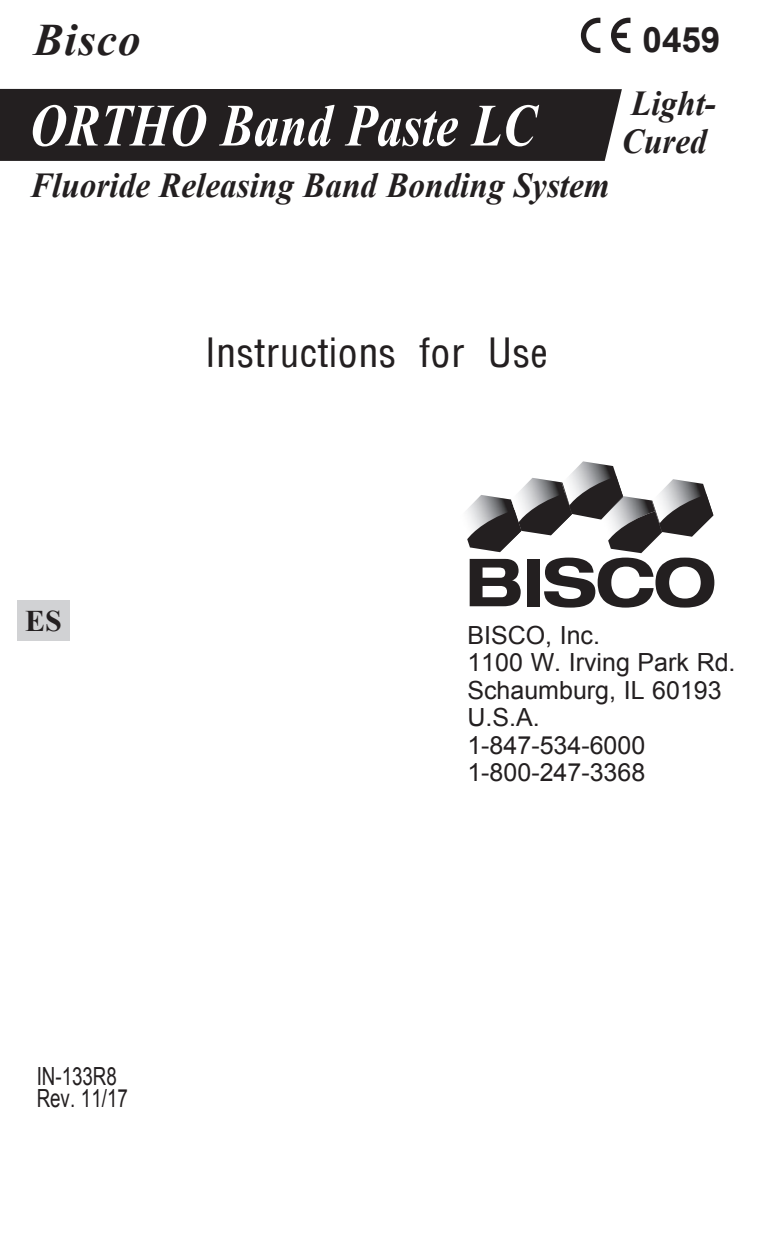
<style>
.page{position:relative;width:765px;height:1260px;background:#fff}
.page>*{position:absolute;margin:0;border:0;box-sizing:border-box;transform-origin:0 0}
.t1{font:italic 700 60px "Times New Roman";color:#fff;scale:.84 1}
.t2{font:100 condensed 45px "Helvetica";color:#231f20}
.t3{font:italic 700 45px "Times New Roman";letter-spacing:.025em;color:#231f20}
.t4{font:italic 700 35px/37.5px "Times New Roman";color:#231f20;scale:.95 1}
.t5{font:700 35px "Arial";color:#231f20}
.t6{font:700 30px "Times New Roman";color:#231f20}
.body{font:25px "Arial";color:#231f20}
.body-2{font:25px/22.5px "Arial";color:#231f20;scale:.75 1}
</style>
<div class="page">
<img style="left:569px;top:461px;width:48px;height:15px">
<svg style="left:467px;top:476px;width:247px;height:132px"></svg>
<div style="left:0;top:88px;width:622px;height:73px;background:#231f20"></div>
<svg style="left:581px;top:18px;width:19px;height:35px"></svg>
<svg style="left:611px;top:18px;width:19px;height:35px"></svg>
<div style="left:17px;top:600px;width:53px;height:41px;background:#d1d2d4"></div>
<p class="t3" style="left:34px;top:9px;width:109px">Bisco</p>
<p class="t1" style="left:30px;top:84px;width:604px">ORTHO Band Paste LC</p>
<p class="t4" style="left:30px;top:166px;width:612px">Fluoride Releasing Band Bonding System</p>
<p class="t5" style="left:643px;top:16px;width:79px">0459</p>
<p class="t4" style="left:622px;top:84px;width:101px">Light-<br>Cured</p>
<p class="t2" style="left:205px;top:335px;width:344px">Instructions for Use</p>
<p class="t6" style="left:25px;top:600px;width:38px">ES</p>
<p class="body-2" style="left:37px;top:1065px;width:123px">IN-133R8<br>Rev. 11/17</p>
<p class="body" style="left:467px;top:619px;width:134px">BISCO, Inc.</p>
<p class="body" style="left:467px;top:646px;width:270px">1100 W. Irving Park Rd.</p>
<p class="body" style="left:467px;top:674px;width:256px">Schaumburg, IL 60193</p>
<p class="body" style="left:467px;top:701px;width:74px">U.S.A.</p>
<p class="body" style="left:467px;top:729px;width:179px">1-847-534-6000</p>
<p class="body" style="left:467px;top:756px;width:179px">1-800-247-3368</p>
</div>
